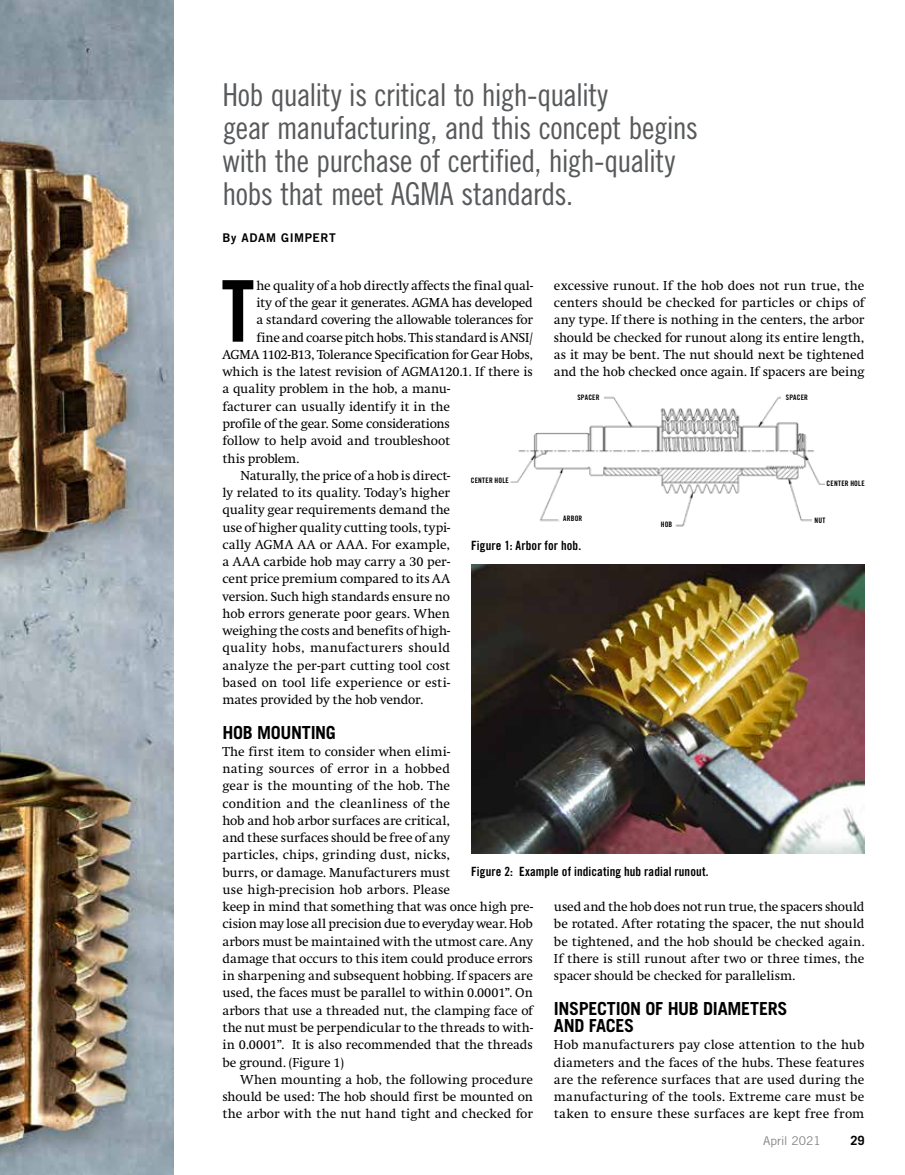
<style>
.page{position:relative;width:905px;height:1175px;background:#fff}
.page>*{position:absolute;margin:0;border:0;box-sizing:border-box;transform-origin:0 0}
.t1{font:85.2px "Trade Gothic LT Std Bd Cn 20";color:#000}
.t2{font:31.5px/33px "Trade Gothic LT Std Cn 18";letter-spacing:-.025em;color:#58595b}
.t3{font:700 18px/17.2px "Trade Gothic LT Std";letter-spacing:-.02em;color:#000}
.t4{font:13.5px/17.2px "Swift";letter-spacing:-.005em;color:#000;text-align:justify}
.t5{font:13.5px "Swift";letter-spacing:-.025em;color:#000}
.t6{font:13.5px "Swift";letter-spacing:.015em;color:#000}
.t7{font:13.5px "Swift";letter-spacing:.02em;color:#000}
.t8{font:12.75px "Trade Gothic LT Std Bd Cn 20";letter-spacing:.01em;color:#000}
.t9{font:700 12.75px "Trade Gothic LT Std";color:#000}
.t10{font:12px "Trade Gothic LT Std Bd 2";letter-spacing:.045em;color:#000}
.t11{font:12px "Trade Gothic LT Std";letter-spacing:-.005em;color:#808285}
.t12{font:7.5px "Trade Gothic LT Std Bd Cn 20";letter-spacing:.03em;color:#000}
</style>
<div class="page">
<img style="left:0;top:99px;width:174px;height:1075px">
<div style="left:0;top:0;width:174px;height:99px;background:#8796a0"></div>
<img style="left:510px;top:396px;width:315px;height:131px">
<div style="left:573px;top:395px;width:30px;height:10px;background:#fff"></div>
<div style="left:782px;top:395px;width:30px;height:10px;background:#fff"></div>
<div style="left:560px;top:515px;width:24px;height:11px;background:#fff"></div>
<div style="left:659px;top:521px;width:15px;height:10px;background:#fff"></div>
<div style="left:812px;top:517px;width:15px;height:10px;background:#fff"></div>
<img style="left:471px;top:564px;width:393px;height:289px">
<h2 class="t2" style="left:222px;top:77px;width:477px">Hob quality is critical to high-quality<br>gear manufacturing, and this concept begins with the purchase of certified, high-quality hobs that meet AGMA standards.</h2>
<p class="t10" style="left:222px;top:230px;width:115px">By ADAM GIMPERT</p>
<h1 class="t1" style="left:221px;top:259px;width:34px">T</h1>
<p class="t4" style="left:256px;top:277px;width:278px">he quality of a hob directly affects the final qual-</p>
<p class="t4" style="left:554px;top:277px;width:312px">excessive runout. If the hob does not run true, the centers should be checked for particles or chips of any type. If there is nothing in the centers, the arbor should be checked for runout along its entire length, as it may be bent. The nut should next be tightened and the hob checked once again. If spacers are being</p>
<p class="t5" style="left:256px;top:295px;width:278px">ity of the gear it generates. AGMA has developed</p>
<p class="t5" style="left:256px;top:313px;width:278px">a standard covering the allowable tolerances for</p>
<p class="t4" style="left:256px;top:329px;width:278px">fine and coarse pitch hobs. This standard is ANSI/</p>
<p class="t5" style="left:222px;top:347px;width:312px">AGMA 1102-B13, Tolerance Specification for Gear Hobs,</p>
<p class="t4" style="left:222px;top:363px;width:312px">which is the latest revision of AGMA120.1. If there is</p>
<p class="t4" style="left:222px;top:381px;width:229px">a quality problem in the hob, a manu-</p>
<p class="t4" style="left:222px;top:398px;width:229px">facturer can usually identify it in the</p>
<p class="t5" style="left:222px;top:416px;width:229px">profile of the gear. Some considerations</p>
<p class="t4" style="left:222px;top:432px;width:229px">follow to help avoid and troubleshoot</p>
<p class="t4" style="left:222px;top:450px;width:78px">this problem.</p>
<p class="t4" style="left:240px;top:467px;width:211px">Naturally, the price of a hob is direct-</p>
<p class="t4" style="left:222px;top:484px;width:229px">ly related to its quality. Today’s higher</p>
<p class="t4" style="left:222px;top:501px;width:229px">quality gear requirements demand the</p>
<p class="t4" style="left:222px;top:519px;width:229px">use of higher quality cutting tools, typi-</p>
<p class="t4" style="left:222px;top:536px;width:229px">cally AGMA AA or AAA. For example,</p>
<p class="t4" style="left:222px;top:553px;width:229px">a AAA carbide hob may carry a 30 per-</p>
<p class="t4" style="left:222px;top:570px;width:229px">cent price premium compared to its AA</p>
<p class="t4" style="left:222px;top:588px;width:229px">version. Such high standards ensure no</p>
<p class="t4" style="left:222px;top:605px;width:229px">hob errors generate poor gears. When</p>
<p class="t4" style="left:222px;top:622px;width:229px">weighing the costs and benefits of high-</p>
<p class="t7" style="left:222px;top:640px;width:229px">quality hobs, manufacturers should</p>
<p class="t4" style="left:222px;top:657px;width:229px">analyze the per-part cutting tool cost</p>
<p class="t6" style="left:222px;top:675px;width:229px">based on tool life experience or esti-</p>
<p class="t4" style="left:222px;top:691px;width:202px">mates provided by the hob vendor.</p>
<h3 class="t3" style="left:222px;top:723px;width:115px">HOB MOUNTING</h3>
<p class="t4" style="left:222px;top:743px;width:312px;text-align:left">The first item to consider when elimi-<br>nating sources of error in a hobbed<br>gear is the mounting of the hob. The<br>condition and the cleanliness of the<br>hob and hob arbor surfaces are critical,<br>and these surfaces should be free of any<br>particles, chips, grinding dust, nicks,<br>burrs, or damage. Manufacturers must<br>use high-precision hob arbors. Please<br>keep in mind that something that was once high pre&shy;cision may lose all precision due to everyday wear. Hob arbors must be maintained with the utmost care. Any damage that occurs to this item could produce errors in sharpening and subsequent hobbing. If spacers are used, the faces must be parallel to within 0.0001”. On arbors that use a threaded nut, the clamping face of the nut must be perpendicular to the threads to with&shy;in 0.0001”. It is also recommended that the threads be ground. (Figure 1)</p>
<p class="t4" style="left:222px;top:1071px;width:312px;text-indent:18px">When mounting a hob, the following procedure should be used: The hob should first be mounted on the arbor with the nut hand tight and checked for</p>
<p class="t12" style="left:577px;top:393px;width:24px">SPACER</p>
<p class="t12" style="left:785px;top:393px;width:24px">SPACER</p>
<p class="t12" style="left:471px;top:476px;width:40px">CENTER HOLE</p>
<p class="t12" style="left:826px;top:479px;width:40px">CENTER HOLE</p>
<p class="t12" style="left:563px;top:514px;width:21px">ARBOR</p>
<p class="t12" style="left:814px;top:515px;width:12px">NUT</p>
<p class="t12" style="left:660px;top:519px;width:13px">HOB</p>
<p class="t8" style="left:471px;top:538px;width:112px">Figure 1: Arbor for hob.</p>
<p class="t8" style="left:471px;top:864px;width:239px">Figure 2: Example of indicating hub radial runout.</p>
<p class="t4" style="left:554px;top:898px;width:312px">used and the hob does not run true, the spacers should be rotated. After rotating the spacer, the nut should be tightened, and the hob should be checked again.<br>If there is still runout after two or three times, the spacer should be checked for parallelism.</p>
<h3 class="t3" style="left:554px;top:999px;width:235px">INSPECTION OF HUB DIAMETERS<br>AND FACES</h3>
<p class="t4" style="left:554px;top:1036px;width:312px">Hob manufacturers pay close attention to the hub diameters and the faces of the hubs. These features are the reference surfaces that are used during the manufacturing of the tools. Extreme care must be taken to ensure these surfaces are kept free from</p>
<p class="t11" style="left:763px;top:1133px;width:59px">April 2021</p>
<p class="t9" style="left:850px;top:1132px;width:16px">29</p>
</div>
